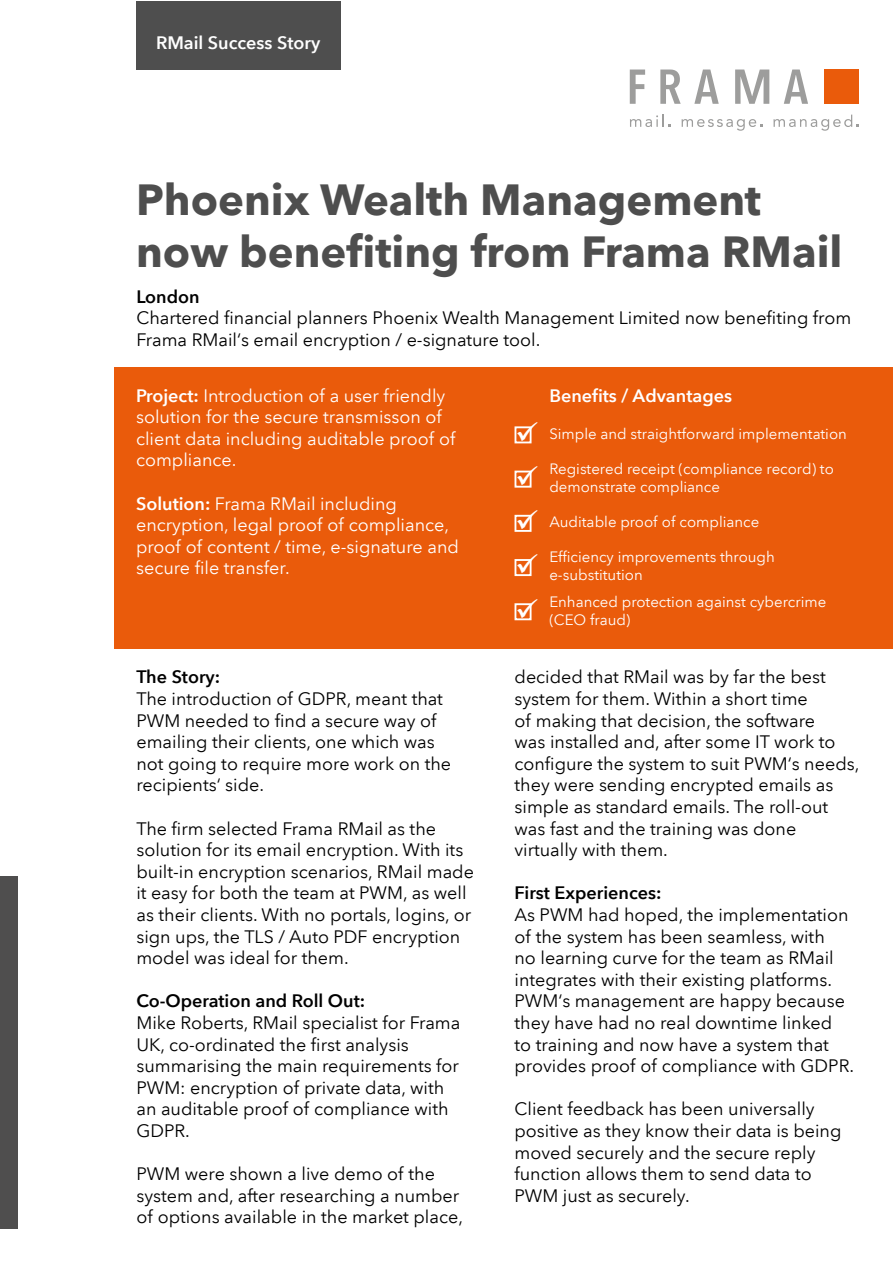
<style>
.page{position:relative;width:893px;height:1263px;background:#fff}
.page>*{position:absolute;margin:0;border:0;box-sizing:border-box;transform-origin:0 0}
.t1{font:700 43.5px/52.2px "Avenir Next LT Pro";color:#4e4e4e}
.t2{font:18px/21.6px "Avenir Next LT Pro";color:#000}
.t3{font:18px/21.6px "Avenir Next LT Pro";color:#fff}
.t4{font:600 18px "Avenir Next LT Pro";color:#000}
.t5{font:600 18px "Avenir Next LT Pro";color:#fff}
.t6{font:15px/26.2px "Avenir Next LT Pro";color:#fff}
.s1{font-weight:600}
</style>
<div class="page">
<div style="left:115px;top:367px;width:778px;height:281px;background:#ea5b0b"></div>
<div style="left:824px;top:69px;width:35px;height:35px;background:#ea5b0b"></div>
<svg style="left:630px;top:70px;width:15px;height:34px"></svg>
<svg style="left:660px;top:70px;width:21px;height:34px"></svg>
<svg style="left:694px;top:70px;width:25px;height:34px"></svg>
<svg style="left:784px;top:70px;width:24px;height:34px"></svg>
<svg style="left:735px;top:70px;width:34px;height:34px"></svg>
<svg style="left:630px;top:115px;width:41px;height:12px"></svg>
<svg style="left:682px;top:119px;width:80px;height:12px"></svg>
<svg style="left:773px;top:115px;width:86px;height:16px"></svg>
<div style="left:136px;top:1px;width:204px;height:68px;background:#4e4e4e"></div>
<div style="left:0;top:876px;width:17px;height:353px;background:#4f4e4e"></div>
<div style="left:514px;top:426px;width:17px;height:17px;border:2px solid #fff"></div>
<div style="left:514px;top:471px;width:17px;height:17px;border:2px solid #fff"></div>
<div style="left:514px;top:515px;width:17px;height:17px;border:2px solid #fff"></div>
<div style="left:514px;top:559px;width:17px;height:17px;border:2px solid #fff"></div>
<div style="left:514px;top:603px;width:17px;height:17px;border:2px solid #fff"></div>
<p class="t5" style="left:156px;top:31px;width:166px">RMail Success Story</p>
<h1 class="t1" style="left:136px;top:174px;width:708px">Phoenix Wealth Management now benefiting from Frama RMail</h1>
<p class="t4" style="left:136px;top:286px;width:65px">London</p>
<p class="t2" style="left:136px;top:307px;width:716px">Chartered financial planners Phoenix Wealth Management Limited now benefiting from<br>Frama RMail‘s email encryption / e-signature tool.</p>
<p class="t3" style="left:136px;top:385px;width:321px"><span class="s1">Project:</span> Introduction of a user friendly solution for the secure transmisson of client data including auditable proof of compliance.</p>
<p class="t3" style="left:136px;top:493px;width:324px"><span class="s1">Solution:</span> Frama RMail including encryption, legal proof of compliance, proof of content / time, e-signature and secure file transfer.</p>
<p class="t4" style="left:136px;top:666px;width:85px">The Story:</p>
<p class="t2" style="left:136px;top:688px;width:316px">The introduction of GDPR, meant that<br>PWM needed to find a secure way of emailing their clients, one which was not going to require more work on the recipients‘ side.</p>
<p class="t2" style="left:136px;top:817px;width:339px">The firm selected Frama RMail as the solution for its email encryption. With its built-in encryption scenarios, RMail made it easy for both the team at PWM, as well as their clients. With no portals, logins, or sign ups, the TLS / Auto PDF encryption model was ideal for them.</p>
<p class="t4" style="left:136px;top:990px;width:230px">Co-Operation and Roll Out:</p>
<p class="t2" style="left:136px;top:1012px;width:325px">Mike Roberts, RMail specialist for Frama UK, co-ordinated the first analysis summarising the main requirements for PWM: encryption of private data, with an auditable proof of compliance with GDPR.</p>
<p class="t2" style="left:136px;top:1163px;width:328px">PWM were shown a live demo of the system and, after researching a number of options available in the market place,</p>
<p class="t5" style="left:549px;top:385px;width:184px">Benefits / Advantages</p>
<p class="t6" style="left:515px;top:420px;width:333px">✓ Simple and straightforward implementation</p>
<p class="t6" style="left:549px;top:456px;width:286px">Registered receipt (compliance record) to</p>
<p class="t6" style="left:515px;top:474px;width:206px">✓ demonstrate compliance</p>
<p class="t6" style="left:515px;top:509px;width:246px">✓ Auditable proof of compliance</p>
<p class="t6" style="left:549px;top:544px;width:227px">Efficiency improvements through</p>
<p class="t6" style="left:549px;top:562px;width:278px;text-indent:-34px">✓ e-substitution<br>Enhanced protection against cybercrime</p>
<p class="t6" style="left:515px;top:606px;width:117px">✓ (CEO fraud)</p>
<p class="t2" style="left:514px;top:666px;width:346px">decided that RMail was by far the best system for them. Within a short time<br>of making that decision, the software<br>was installed and, after some IT work to configure the system to suit PWM‘s needs, they were sending encrypted emails as simple as standard emails. The roll-out was fast and the training was done virtually with them.</p>
<p class="t4" style="left:514px;top:882px;width:149px">First Experiences:</p>
<p class="t2" style="left:514px;top:904px;width:341px">As PWM had hoped, the implementation of the system has been seamless, with<br>no learning curve for the team as RMail integrates with their existing platforms.<br>PWM‘s management are happy because they have had no real downtime linked<br>to training and now have a system that provides proof of compliance with GDPR.</p>
<p class="t2" style="left:514px;top:1098px;width:328px">Client feedback has been universally positive as they know their data is being moved securely and the secure reply function allows them to send data to PWM just as securely.</p>
</div>
